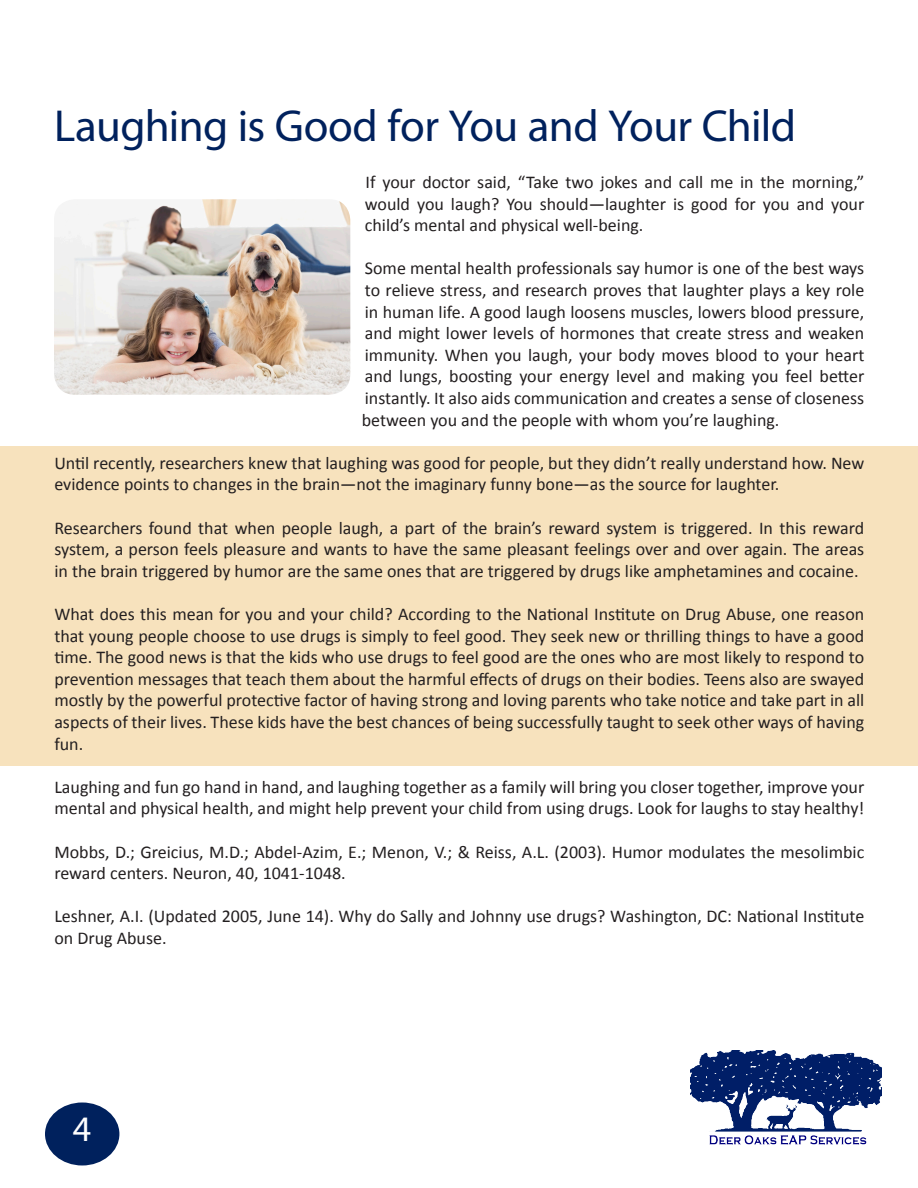
<style>
.page{position:relative;width:918px;height:1188px;background:#fff}
.page>*{position:absolute;margin:0;border:0;box-sizing:border-box;transform-origin:0 0}
.t1{font:45px "Myriad Pro";letter-spacing:-.015em;color:#00215d}
.t2{font:36px "Myriad Pro";color:#fff}
.t3{font:18px/21.6px "Calibri";color:#231f20;text-align:justify}
</style>
<div class="page">
<img style="left:690px;top:1050px;width:192px;height:95px">
<div style="left:0;top:447px;width:918px;height:319px;background:#f7e2bd"></div>
<div style="left:45px;top:1102px;width:74px;height:64px;background:#00215d;border-radius:50%"></div>
<img style="left:54px;top:199px;width:296px;height:196px">
<p class="t1" style="left:54px;top:98px;width:744px">Laughing is Good for You and Your Child</p>
<p class="t3" style="left:365px;top:171px;width:501px">If your doctor said, “Take two jokes and call me in the morning,” would you laugh? You should—laughter is good for you and your child’s mental and physical well-being.</p>
<p class="t3" style="left:362px;top:258px;width:504px">Some mental health professionals say humor is one of the best ways to relieve stress, and research proves that laughter plays a key role in human life. A good laugh loosens muscles, lowers blood pressure, and might lower levels of hormones that create stress and weaken immunity. When you laugh, your body moves blood to your heart and lungs, boosting your energy level and making you feel better instantly. It also aids communication and creates a sense of closeness between you and the people with whom you’re laughing.</p>
<p class="t3" style="left:54px;top:452px;width:811px">Until recently, researchers knew that laughing was good for people, but they didn’t really understand how. New evidence points to changes in the brain—not the imaginary funny bone—as the source for laughter.</p>
<p class="t3" style="left:54px;top:517px;width:811px">Researchers found that when people laugh, a part of the brain’s reward system is triggered. In this reward system, a person feels pleasure and wants to have the same pleasant feelings over and over again. The areas in the brain triggered by humor are the same ones that are triggered by drugs like amphetamines and cocaine.</p>
<p class="t3" style="left:54px;top:603px;width:812px">What does this mean for you and your child? According to the National Institute on Drug Abuse, one reason that young people choose to use drugs is simply to feel good. They seek new or thrilling things to have a good time. The good news is that the kids who use drugs to feel good are the ones who are most likely to respond to prevention messages that teach them about the harmful effects of drugs on their bodies. Teens also are swayed mostly by the powerful protective factor of having strong and loving parents who take notice and take part in all aspects of their lives. These kids have the best chances of being successfully taught to seek other ways of having fun.</p>
<p class="t3" style="left:54px;top:776px;width:812px">Laughing and fun go hand in hand, and laughing together as a family will bring you closer together, improve your mental and physical health, and might help prevent your child from using drugs. Look for laughs to stay healthy!</p>
<p class="t3" style="left:54px;top:841px;width:811px">Mobbs, D.; Greicius, M.D.; Abdel-Azim, E.; Menon, V.; &amp; Reiss, A.L. (2003). Humor modulates the mesolimbic reward centers. Neuron, 40, 1041-1048.</p>
<p class="t3" style="left:54px;top:906px;width:811px">Leshner, A.I. (Updated 2005, June 14). Why do Sally and Johnny use drugs? Washington, DC: National Institute on Drug Abuse.</p>
<p class="t2" style="left:73px;top:1106px;width:20px">4</p>
</div>
